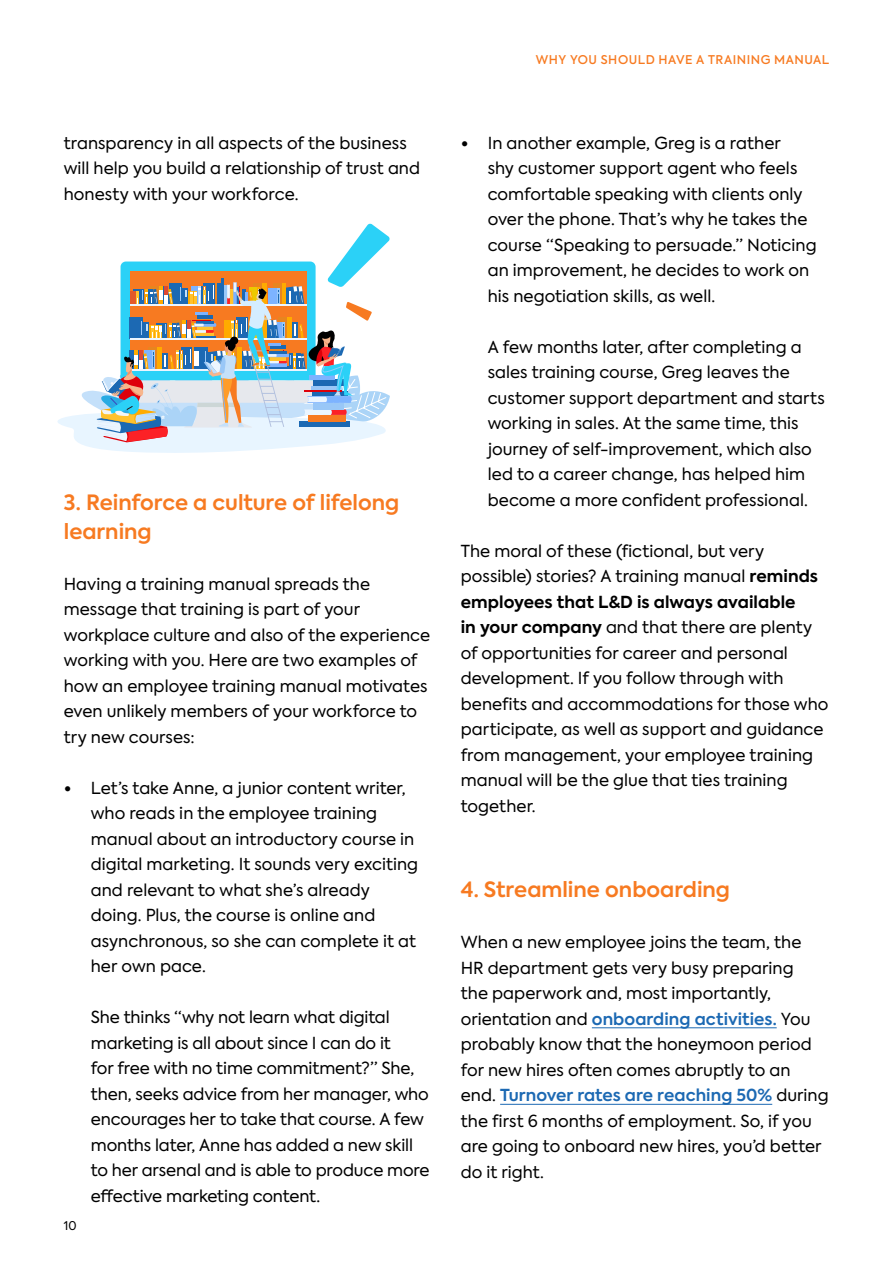
<style>
.page{position:relative;width:893px;height:1263px;background:#fff}
.page>*{position:absolute;margin:0;border:0;box-sizing:border-box;transform-origin:0 0}
.t1{font:600 21px/28.5px "Axiforma";color:#f77a21}
.t2{font:16.5px/25.5px "Axiforma";color:#000}
.t3{font:500 12px "Axiforma";letter-spacing:.04em;color:#f77a21}
.t4{font:12px "Axiforma";color:#000}
.s1{font-family:"Museo 300";font-size:18px}
.s2{font-weight:700}
.s3{font-weight:600;color:#1c69b3}
</style>
<div class="page">
<hr style="left:592px;top:1027px;width:185px;height:1px;background:#1c69b3">
<hr style="left:500px;top:1104px;width:272px;height:1px;background:#1c69b3">
<svg style="left:57px;top:224px;width:333px;height:229px"></svg>
<p class="t2" style="left:64px;top:130px;width:358px">transparency in all aspects of the business will help you build a relationship of trust and honesty with your workforce.</p>
<p class="t1" style="left:64px;top:489px;width:337px">3. Reinforce a culture of lifelong learning</p>
<p class="t2" style="left:64px;top:571px;width:368px">Having a training manual spreads the message that training is part of your workplace culture and also of the experience working with you. Here are two examples of how an employee training manual motivates even unlikely members of your workforce to try new courses:</p>
<p class="t2" style="left:91px;top:775px;width:329px;text-indent:-27px"><span class="s1">•</span> Let’s take Anne, a junior content writer, who reads in the employee training manual about an introductory course in digital marketing. It sounds very exciting and relevant to what she’s already doing. Plus, the course is online and asynchronous, so she can complete it at her own pace.</p>
<p class="t2" style="left:91px;top:1005px;width:340px">She thinks “why not learn what digital marketing is all about since I can do it<br>for free with no time commitment?” She, then, seeks advice from her manager, who encourages her to take that course. A few months later, Anne has added a new skill to her arsenal and is able to produce more effective marketing content.</p>
<p class="t4" style="left:64px;top:1218px;width:14px">10</p>
<p class="t3" style="left:536px;top:52px;width:295px">WHY YOU SHOULD HAVE A TRAINING MANUAL</p>
<p class="t2" style="left:488px;top:130px;width:330px;text-indent:-27px"><span class="s1">•</span> In another example, Greg is a rather<br>shy customer support agent who feels comfortable speaking with clients only over the phone. That’s why he takes the course “Speaking to persuade.” Noticing an improvement, he decides to work on his negotiation skills, as well.</p>
<p class="t2" style="left:488px;top:334px;width:339px">A few months later, after completing a sales training course, Greg leaves the customer support department and starts working in sales. At the same time, this journey of self-improvement, which also led to a career change, has helped him become a more confident professional.</p>
<p class="t2" style="left:461px;top:538px;width:369px">The moral of these (fictional, but very possible) stories? A training manual <span class="s2">reminds employees that L&amp;D is always available<br>in your company</span> and that there are plenty of opportunities for career and personal development. If you follow through with benefits and accommodations for those who participate, as well as support and guidance from management, your employee training manual will be the glue that ties training together.</p>
<p class="t1" style="left:461px;top:876px;width:271px">4. Streamline onboarding</p>
<p class="t2" style="left:461px;top:930px;width:370px">When a new employee joins the team, the<br>HR department gets very busy preparing<br>the paperwork and, most importantly, orientation and <span class="s3">onboarding activities.</span> You probably know that the honeymoon period for new hires often comes abruptly to an end. <span class="s3">Turnover rates are reaching 50%</span> during the first 6 months of employment. So, if you are going to onboard new hires, you’d better do it right.</p>
</div>
